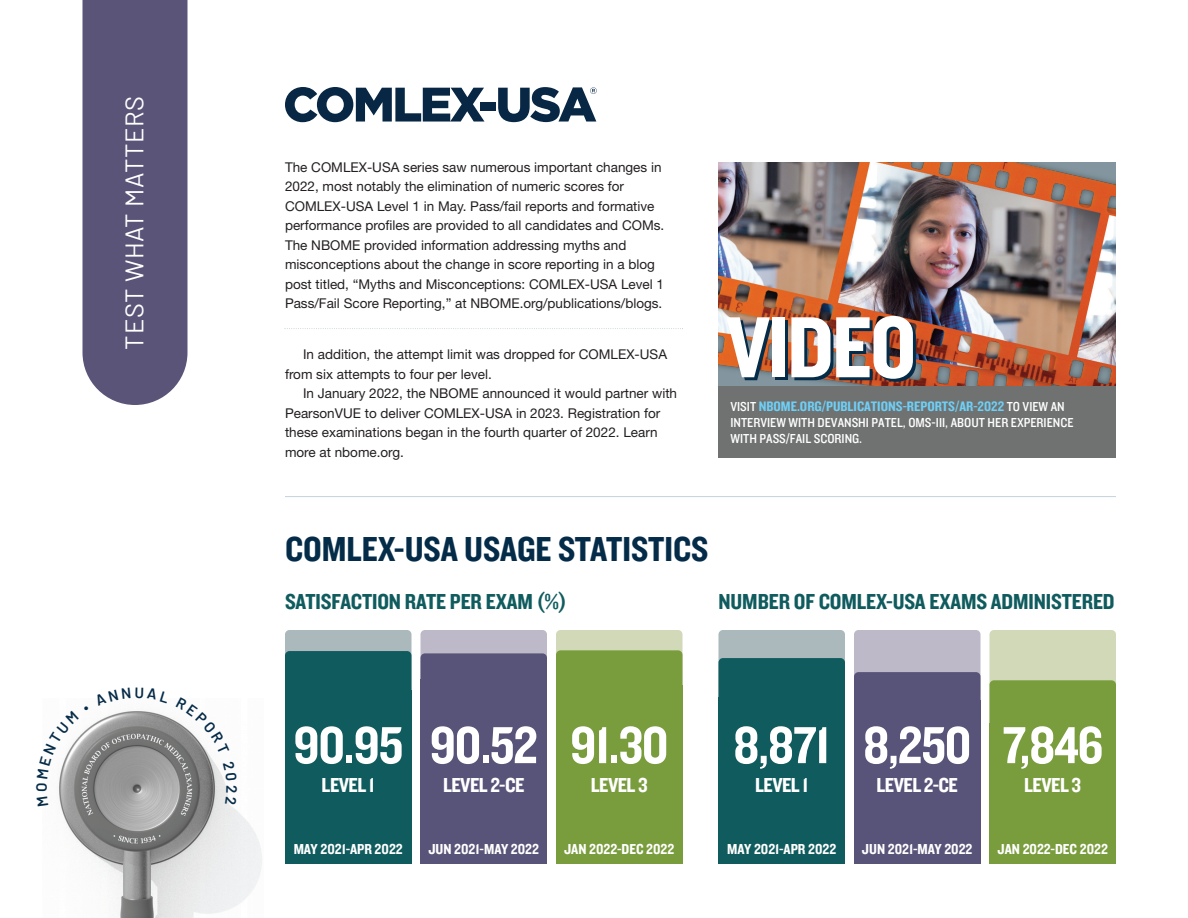
<style>
.page{position:relative;width:1188px;height:918px;background:#fff}
.page>*{position:absolute;margin:0;border:0;box-sizing:border-box;transform-origin:0 0}
.t1{font:90px "Knockout HTF50 Welterweight";letter-spacing:-.025em;color:#fff}
.t2{font:54px "Knockout HTF50 Welterweight";letter-spacing:-.025em;color:#fff}
.t3{font:36px "Knockout HTF50 Welterweight";color:#042c49}
.t4{font:25.5px "Barlow";letter-spacing:.025em;color:#fff}
.t5{font:22.5px "Knockout HTF50 Welterweight";letter-spacing:-.005em;color:#0f5b5e}
.t6{font:21px "Knockout HTF50 Welterweight";letter-spacing:-.025em;color:#fff}
.t7{font:15px "Knockout HTF50 Welterweight";color:#fff}
.t8{font:14.25px "Knockout HTF49 Liteweight";color:#6ecff6;scale:1.15 1}
.t9{font:13.5px/19.5px "Helvetica Neue LT Std";color:#231f20}
.t10{font:13.5px/16.5px "Knockout HTF30 Junior Welterwt";color:#fff}
.s1{font-family:"Knockout HTF30 Junior Welterwt";font-size:13.5px;color:#fff}
</style>
<div class="page">
<div style="left:285px;top:630px;width:127px;height:234px;background:#abb9bc;border-radius:4px"></div>
<div style="left:285px;top:651px;width:127px;height:213px;background:#0f5b5e;border-radius:4px"></div>
<div style="left:420px;top:630px;width:127px;height:234px;background:#beb9c8;border-radius:4px"></div>
<div style="left:420px;top:653px;width:127px;height:211px;background:#585378;border-radius:4px"></div>
<div style="left:556px;top:630px;width:127px;height:234px;background:#d1d9b9;border-radius:4px"></div>
<div style="left:556px;top:650px;width:127px;height:214px;background:#799c3d;border-radius:4px"></div>
<div style="left:556px;top:686px;width:126px;height:178px;background:#799c3d"></div>
<img style="left:60px;top:711px;width:202px;height:207px">
<div style="left:82px;top:0;width:106px;height:405px;background:#595478"></div>
<hr style="left:285px;top:496px;width:831px;height:1px;background:#c4d3dd">
<svg style="left:284px;top:328px;width:399px;height:1px"></svg>
<img style="left:718px;top:162px;width:398px;height:224px">
<svg style="left:285px;top:87px;width:199px;height:35px"></svg>
<div style="left:480px;top:102px;width:16px;height:8px;background:#072744"></div>
<svg style="left:498px;top:87px;width:99px;height:35px"></svg>
<div style="left:718px;top:386px;width:398px;height:72px;background:#707271"></div>
<div style="left:719px;top:630px;width:126px;height:234px;background:#abb9bc;border-radius:4px"></div>
<div style="left:719px;top:658px;width:126px;height:206px;background:#0f5b5e;border-radius:4px"></div>
<div style="left:719px;top:698px;width:126px;height:166px;background:#0f5b5e"></div>
<div style="left:854px;top:630px;width:127px;height:234px;background:#beb9c8;border-radius:4px"></div>
<div style="left:854px;top:672px;width:127px;height:192px;background:#585378;border-radius:4px"></div>
<div style="left:854px;top:701px;width:127px;height:163px;background:#585378"></div>
<div style="left:990px;top:630px;width:126px;height:234px;background:#d1d9b9;border-radius:4px"></div>
<div style="left:990px;top:680px;width:126px;height:184px;background:#799c3d;border-radius:4px"></div>
<svg style="left:58px;top:711px;width:31px;height:95px"></svg>
<svg style="left:176px;top:711px;width:54px;height:43px"></svg>
<svg style="left:223px;top:761px;width:14px;height:43px"></svg>
<p class="t4" style="left:120px;top:350px;width:255px;rotate:-90deg">TEST WHAT MATTERS</p>
<p class="t9" style="left:285px;top:158px;width:381px">The COMLEX-USA series saw numerous important changes in 2022, most notably the elimination of numeric scores for COMLEX-USA Level 1 in May. Pass/fail reports and formative performance profiles are provided to all candidates and COMs.<br>The NBOME provided information addressing myths and misconceptions about the change in score reporting in a blog post titled, “Myths and Misconceptions: COMLEX-USA Level 1<br>Pass/Fail Score Reporting,” at NBOME.org/publications/blogs.</p>
<p class="t9" style="left:285px;top:346px;width:384px;text-indent:18px">In addition, the attempt limit was dropped for COMLEX-USA from six attempts to four per level.</p>
<p class="t9" style="left:285px;top:385px;width:394px;text-indent:18px">In January 2022, the NBOME announced it would partner with PearsonVUE to deliver COMLEX-USA in 2023. Registration for these examinations began in the fourth quarter of 2022. Learn more at nbome.org.</p>
<p class="t1" style="left:726px;top:317px;width:192px">VIDEO</p>
<p class="t8" style="left:730px;top:399px;width:292px"><span class="s1">VISIT</span> NBOME.ORG/PUBLICATIONS-REPORTS/AR-2022 <span class="s1">TO VIEW AN</span></p>
<p class="t10" style="left:730px;top:415px;width:344px">INTERVIEW WITH DEVANSHI PATEL, OMS-III, ABOUT HER EXPERIENCE<br>WITH PASS/FAIL SCORING.</p>
<p class="t3" style="left:285px;top:537px;width:425px">COMLEX-USA USAGE STATISTICS</p>
<p class="t5" style="left:285px;top:594px;width:284px">SATISFACTION RATE PER EXAM (%)</p>
<p class="t5" style="left:719px;top:594px;width:398px">NUMBER OF COMLEX-USA EXAMS ADMINISTERED</p>
<p class="t2" style="left:293px;top:727px;width:112px">90.95</p>
<p class="t6" style="left:322px;top:778px;width:55px">LEVEL 1</p>
<p class="t2" style="left:430px;top:727px;width:110px">90.52</p>
<p class="t6" style="left:443px;top:778px;width:83px">LEVEL 2-CE</p>
<p class="t2" style="left:570px;top:727px;width:100px">91.30</p>
<p class="t6" style="left:591px;top:778px;width:58px">LEVEL 3</p>
<p class="t7" style="left:294px;top:844px;width:111px">MAY 2021-APR 2022</p>
<p class="t7" style="left:428px;top:844px;width:112px">JUN 2021-MAY 2022</p>
<p class="t7" style="left:564px;top:844px;width:112px">JAN 2022-DEC 2022</p>
<p class="t2" style="left:733px;top:727px;width:99px">8,871</p>
<p class="t6" style="left:755px;top:778px;width:55px">LEVEL 1</p>
<p class="t2" style="left:863px;top:727px;width:110px">8,250</p>
<p class="t6" style="left:877px;top:778px;width:83px">LEVEL 2-CE</p>
<p class="t2" style="left:1002px;top:727px;width:103px">7,846</p>
<p class="t6" style="left:1024px;top:778px;width:58px">LEVEL 3</p>
<p class="t7" style="left:727px;top:844px;width:111px">MAY 2021-APR 2022</p>
<p class="t7" style="left:862px;top:844px;width:112px">JUN 2021-MAY 2022</p>
<p class="t7" style="left:998px;top:844px;width:112px">JAN 2022-DEC 2022</p>
</div>
